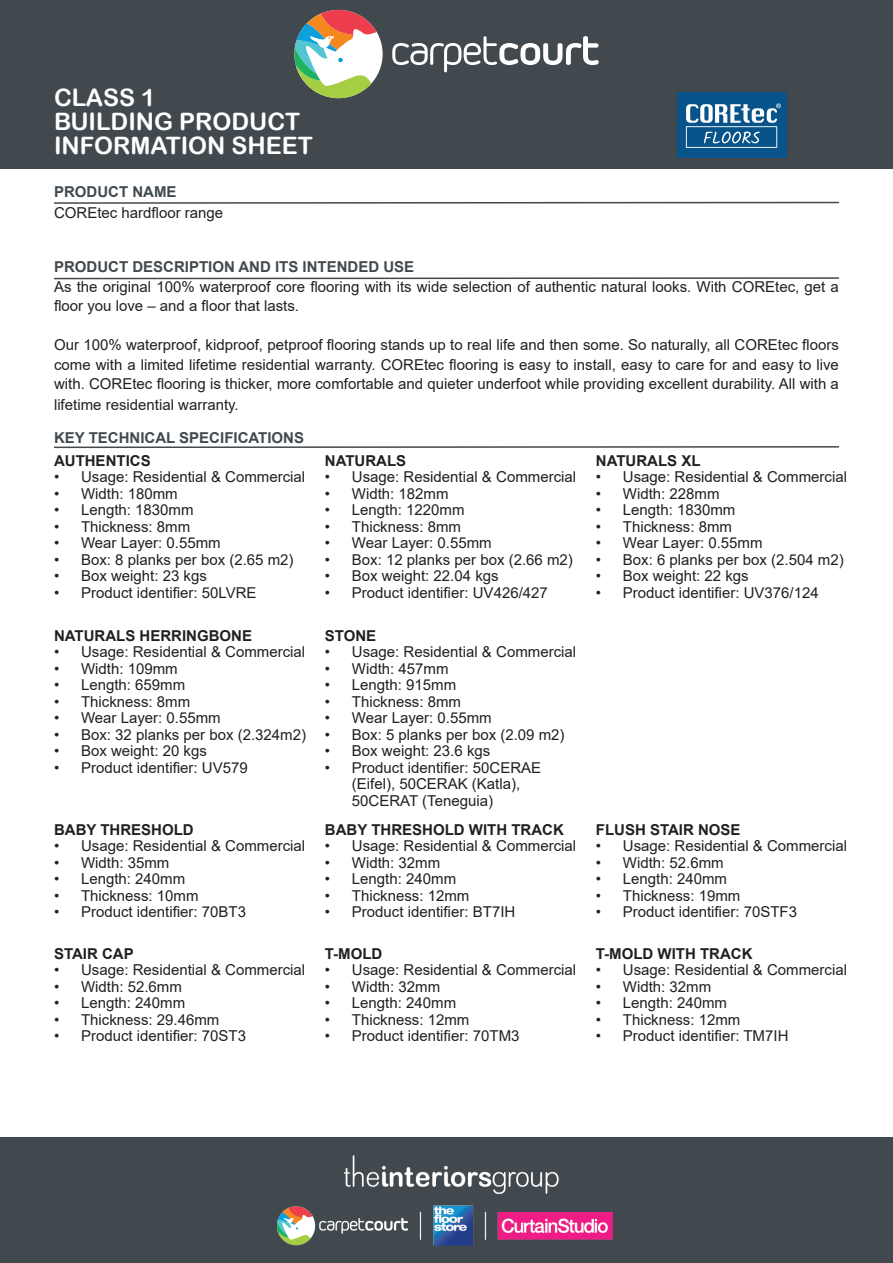
<style>
.page{position:relative;width:893px;height:1263px;background:#fff}
.page>*{position:absolute;margin:0;border:0;box-sizing:border-box;transform-origin:0 0}
.t1{font:24px "Arial Rounded MT Bold";color:#fff}
.t2{font:15px/19.5px "Arial";color:#231f20}
.t3{font:700 15px "Arial";color:#231f20}
.t4{font:700 15px "Arial";color:#41494e}
</style>
<div class="page">
<div style="left:0;top:0;width:893px;height:169px;background:#41494e"></div>
<svg style="left:392px;top:36px;width:207px;height:36px"></svg>
<div style="left:294px;top:10px;width:89px;height:88px;background:#fff;border-radius:50%"></div>
<svg style="left:294px;top:10px;width:83px;height:88px"></svg>
<div style="left:0;top:1138px;width:893px;height:125px;background:#41494e"></div>
<img style="left:278px;top:1156px;width:335px;height:89px">
<svg style="left:54px;top:201px;width:785px;height:3px"></svg>
<svg style="left:54px;top:277px;width:785px;height:3px"></svg>
<svg style="left:54px;top:446px;width:785px;height:3px"></svg>
<div style="left:677px;top:93px;width:109px;height:65px;background:#07538a"></div>
<svg style="left:686px;top:104px;width:94px;height:44px"></svg>
<p class="t1" style="left:54px;top:83px;width:103px">CLASS 1</p>
<p class="t1" style="left:54px;top:107px;width:248px">BUILDING PRODUCT</p>
<p class="t1" style="left:54px;top:131px;width:260px">INFORMATION SHEET</p>
<p class="t4" style="left:54px;top:182px;width:124px">PRODUCT NAME</p>
<p class="t2" style="left:54px;top:203px;width:171px">COREtec hardfloor range</p>
<p class="t4" style="left:54px;top:257px;width:362px">PRODUCT DESCRIPTION AND ITS INTENDED USE</p>
<p class="t2" style="left:54px;top:277px;width:786px">As the original 100% waterproof core flooring with its wide selection of authentic natural looks. With COREtec, get a floor you love – and a floor that lasts.</p>
<p class="t2" style="left:54px;top:335px;width:786px;text-align:justify">Our 100% waterproof, kidproof, petproof flooring stands up to real life and then some. So naturally, all COREtec floors come with a limited lifetime residential warranty. COREtec flooring is easy to install, easy to care for and easy to live with. COREtec flooring is thicker, more comfortable and quieter underfoot while providing excellent durability. All with a</p>
<p class="t2" style="left:54px;top:395px;width:186px">lifetime residential warranty.</p>
<p class="t4" style="left:54px;top:428px;width:252px">KEY TECHNICAL SPECIFICATIONS</p>
<p class="t3" style="left:54px;top:450px;width:98px">AUTHENTICS</p>
<p class="t2" style="left:54px;top:467px;width:253px">• Usage: Residential &amp; Commercial</p>
<p class="t2" style="left:54px;top:484px;width:125px">• Width: 180mm</p>
<p class="t2" style="left:54px;top:500px;width:141px">• Length: 1830mm</p>
<p class="t2" style="left:54px;top:517px;width:138px">• Thickness: 8mm</p>
<p class="t2" style="left:54px;top:533px;width:168px">• Wear Layer: 0.55mm</p>
<p class="t2" style="left:54px;top:550px;width:241px">• Box: 8 planks per box (2.65 m2)</p>
<p class="t2" style="left:54px;top:566px;width:154px">• Box weight: 23 kgs</p>
<p class="t2" style="left:54px;top:583px;width:204px">• Product identifier: 50LVRE</p>
<p class="t3" style="left:325px;top:450px;width:83px">NATURALS</p>
<p class="t2" style="left:325px;top:467px;width:253px">• Usage: Residential &amp; Commercial</p>
<p class="t2" style="left:325px;top:484px;width:125px">• Width: 182mm</p>
<p class="t2" style="left:325px;top:500px;width:141px">• Length: 1220mm</p>
<p class="t2" style="left:325px;top:517px;width:138px">• Thickness: 8mm</p>
<p class="t2" style="left:325px;top:533px;width:168px">• Wear Layer: 0.55mm</p>
<p class="t2" style="left:325px;top:550px;width:249px">• Box: 12 planks per box (2.66 m2)</p>
<p class="t2" style="left:325px;top:566px;width:175px">• Box weight: 22.04 kgs</p>
<p class="t2" style="left:325px;top:583px;width:224px">• Product identifier: UV426/427</p>
<p class="t3" style="left:596px;top:450px;width:106px">NATURALS XL</p>
<p class="t2" style="left:596px;top:467px;width:253px">• Usage: Residential &amp; Commercial</p>
<p class="t2" style="left:596px;top:484px;width:125px">• Width: 228mm</p>
<p class="t2" style="left:596px;top:500px;width:141px">• Length: 1830mm</p>
<p class="t2" style="left:596px;top:517px;width:138px">• Thickness: 8mm</p>
<p class="t2" style="left:596px;top:533px;width:168px">• Wear Layer: 0.55mm</p>
<p class="t2" style="left:596px;top:550px;width:249px">• Box: 6 planks per box (2.504 m2)</p>
<p class="t2" style="left:596px;top:566px;width:154px">• Box weight: 22 kgs</p>
<p class="t2" style="left:596px;top:583px;width:224px">• Product identifier: UV376/124</p>
<p class="t3" style="left:54px;top:625px;width:200px">NATURALS HERRINGBONE</p>
<p class="t2" style="left:54px;top:642px;width:253px">• Usage: Residential &amp; Commercial</p>
<p class="t2" style="left:54px;top:659px;width:125px">• Width: 109mm</p>
<p class="t2" style="left:54px;top:675px;width:133px">• Length: 659mm</p>
<p class="t2" style="left:54px;top:692px;width:138px">• Thickness: 8mm</p>
<p class="t2" style="left:54px;top:708px;width:168px">• Wear Layer: 0.55mm</p>
<p class="t2" style="left:54px;top:725px;width:254px">• Box: 32 planks per box (2.324m2)</p>
<p class="t2" style="left:54px;top:741px;width:154px">• Box weight: 20 kgs</p>
<p class="t2" style="left:54px;top:758px;width:195px">• Product identifier: UV579</p>
<p class="t3" style="left:54px;top:819px;width:141px">BABY THRESHOLD</p>
<p class="t2" style="left:54px;top:836px;width:253px">• Usage: Residential &amp; Commercial</p>
<p class="t2" style="left:54px;top:853px;width:117px">• Width: 35mm</p>
<p class="t2" style="left:54px;top:869px;width:133px">• Length: 240mm</p>
<p class="t2" style="left:54px;top:886px;width:146px">• Thickness: 10mm</p>
<p class="t2" style="left:54px;top:902px;width:194px">• Product identifier: 70BT3</p>
<p class="t3" style="left:54px;top:943px;width:81px">STAIR CAP</p>
<p class="t2" style="left:54px;top:960px;width:253px">• Usage: Residential &amp; Commercial</p>
<p class="t2" style="left:54px;top:977px;width:129px">• Width: 52.6mm</p>
<p class="t2" style="left:54px;top:993px;width:133px">• Length: 240mm</p>
<p class="t2" style="left:54px;top:1010px;width:167px">• Thickness: 29.46mm</p>
<p class="t2" style="left:54px;top:1026px;width:194px">• Product identifier: 70ST3</p>
<p class="t3" style="left:325px;top:625px;width:53px">STONE</p>
<p class="t2" style="left:325px;top:642px;width:253px">• Usage: Residential &amp; Commercial</p>
<p class="t2" style="left:325px;top:659px;width:125px">• Width: 457mm</p>
<p class="t2" style="left:325px;top:675px;width:133px">• Length: 915mm</p>
<p class="t2" style="left:325px;top:692px;width:138px">• Thickness: 8mm</p>
<p class="t2" style="left:325px;top:708px;width:168px">• Wear Layer: 0.55mm</p>
<p class="t2" style="left:325px;top:725px;width:241px">• Box: 5 planks per box (2.09 m2)</p>
<p class="t2" style="left:325px;top:741px;width:167px">• Box weight: 23.6 kgs</p>
<p class="t2" style="left:352px;top:759px;width:191px;line-height:16.5px;text-indent:-27px">• Product identifier: 50CERAE (Eifel), 50CERAK (Katla),<br>50CERAT (Teneguia)</p>
<p class="t3" style="left:325px;top:819px;width:240px">BABY THRESHOLD WITH TRACK</p>
<p class="t2" style="left:325px;top:836px;width:253px">• Usage: Residential &amp; Commercial</p>
<p class="t2" style="left:325px;top:853px;width:117px">• Width: 32mm</p>
<p class="t2" style="left:325px;top:869px;width:133px">• Length: 240mm</p>
<p class="t2" style="left:325px;top:886px;width:146px">• Thickness: 12mm</p>
<p class="t2" style="left:325px;top:902px;width:192px">• Product identifier: BT7IH</p>
<p class="t3" style="left:325px;top:943px;width:59px">T-MOLD</p>
<p class="t2" style="left:325px;top:960px;width:253px">• Usage: Residential &amp; Commercial</p>
<p class="t2" style="left:325px;top:977px;width:117px">• Width: 32mm</p>
<p class="t2" style="left:325px;top:993px;width:133px">• Length: 240mm</p>
<p class="t2" style="left:325px;top:1010px;width:146px">• Thickness: 12mm</p>
<p class="t2" style="left:325px;top:1026px;width:196px">• Product identifier: 70TM3</p>
<p class="t3" style="left:596px;top:819px;width:146px">FLUSH STAIR NOSE</p>
<p class="t2" style="left:596px;top:836px;width:253px">• Usage: Residential &amp; Commercial</p>
<p class="t2" style="left:596px;top:853px;width:129px">• Width: 52.6mm</p>
<p class="t2" style="left:596px;top:869px;width:133px">• Length: 240mm</p>
<p class="t2" style="left:596px;top:886px;width:146px">• Thickness: 19mm</p>
<p class="t2" style="left:596px;top:902px;width:203px">• Product identifier: 70STF3</p>
<p class="t3" style="left:596px;top:943px;width:158px">T-MOLD WITH TRACK</p>
<p class="t2" style="left:596px;top:960px;width:253px">• Usage: Residential &amp; Commercial</p>
<p class="t2" style="left:596px;top:977px;width:117px">• Width: 32mm</p>
<p class="t2" style="left:596px;top:993px;width:133px">• Length: 240mm</p>
<p class="t2" style="left:596px;top:1010px;width:146px">• Thickness: 12mm</p>
<p class="t2" style="left:596px;top:1026px;width:194px">• Product identifier: TM7IH</p>
</div>
